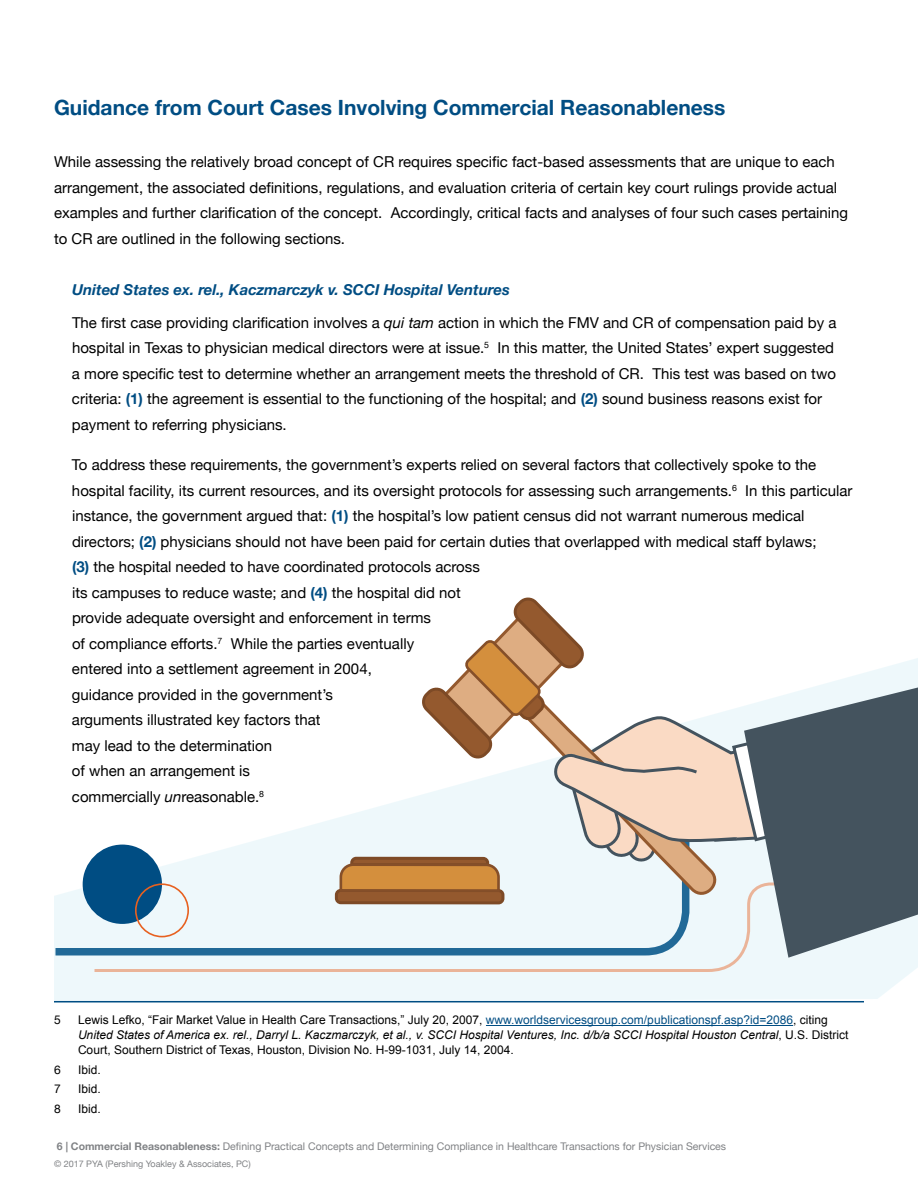
<style>
.page{position:relative;width:918px;height:1188px;background:#fff}
.page>*{position:absolute;margin:0;border:0;box-sizing:border-box;transform-origin:0 0}
.t1{font:700 21px "Helvetica Neue";color:#004d83}
.t2{font:15px/25.5px "Helvetica Neue";color:#000}
.t3{font:italic 700 15px "Helvetica Neue";color:#004d83}
.t4{font:12px/15px "Arial";color:#000}
.t5{font:12px "Helvetica Neue";color:#000}
.t6{font:10.5px "Helvetica Neue";color:#808285}
.t7{font:9px "Helvetica Neue";color:#808285}
.s1{font-style:italic}
.s2{font-weight:700;color:#004d83}
.s3{color:#004d83}
.s4{font-weight:700}
</style>
<div class="page">
<svg style="left:54px;top:658px;width:864px;height:345px"></svg>
<hr style="left:54px;top:1001px;width:810px;height:1px;background:#004d83">
<hr style="left:486px;top:1025px;width:307px;height:1px;background:#004d83">
<svg style="left:93px;top:870px;width:825px;height:103px;background:#dbe8ee"></svg>
<div style="left:336px;top:890px;width:167px;height:13px;background:#94592e;border-radius:4px"></div>
<div style="left:335px;top:889px;width:169px;height:15px;border:3px solid #7d4a26;border-radius:4px"></div>
<svg style="left:338px;top:597px;width:491px;height:296px"></svg>
<div style="left:83px;top:845px;width:79px;height:79px;background:#004d83;border-radius:50%"></div>
<div style="left:135px;top:883px;width:54px;height:54px;border:2px solid #e76120;border-radius:50%"></div>
<svg style="left:744px;top:687px;width:174px;height:271px;background:#6e7b83"></svg>
<h1 class="t1" style="left:54px;top:91px;width:673px">Guidance from Court Cases Involving Commercial Reasonableness</h1>
<p class="t2" style="left:54px;top:150px;width:796px">While assessing the relatively broad concept of CR requires specific fact-based assessments that are unique to each arrangement, the associated definitions, regulations, and evaluation criteria of certain key court rulings provide actual examples and further clarification of the concept. Accordingly, critical facts and analyses of four such cases pertaining to CR are outlined in the following sections.</p>
<p class="t3" style="left:72px;top:278px;width:439px">United States ex. rel., Kaczmarczyk v. SCCI Hospital Ventures</p>
<p class="t2" style="left:72px;top:311px;width:766px">The first case providing clarification involves a <span class="s1">qui tam</span> action in which the FMV and CR of compensation paid by a hospital in Texas to physician medical directors were at issue.<sup>5</sup> In this matter, the United States’ expert suggested a more specific test to determine whether an arrangement meets the threshold of CR. This test was based on two criteria: <span class="s2">(1)</span> the agreement is essential to the functioning of the hospital; and <span class="s2">(2)</span> sound business reasons exist for payment to referring physicians.</p>
<p class="t2" style="left:72px;top:453px;width:782px">To address these requirements, the government’s experts relied on several factors that collectively spoke to the hospital facility, its current resources, and its oversight protocols for assessing such arrangements.<sup>6</sup> In this particular instance, the government argued that: <span class="s2">(1)</span> the hospital’s low patient census did not warrant numerous medical directors; <span class="s2">(2)</span> physicians should not have been paid for certain duties that overlapped with medical staff bylaws;<br><span class="s2">(3)</span> the hospital needed to have coordinated protocols across<br>its campuses to reduce waste; and <span class="s2">(4)</span> the hospital did not<br>provide adequate oversight and enforcement in terms<br>of compliance efforts.<sup>7</sup> While the parties eventually<br>entered into a settlement agreement in 2004,<br>guidance provided in the government’s<br>arguments illustrated key factors that<br>may lead to the determination<br>of when an arrangement is<br>commercially <span class="s1">un</span>reasonable.<sup>8</sup></p>
<p class="t5" style="left:54px;top:1011px;width:8px">5</p>
<p class="t4" style="left:78px;top:1013px;width:772px">Lewis Lefko, “Fair Market Value in Health Care Transactions,” July 20, 2007, <span class="s3">www.worldservicesgroup.com/publicationspf.asp?id=2086</span>, citing<br><span class="s1">United States of America ex. rel., Darryl L. Kaczmarczyk, et al., v. SCCI Hospital Ventures, Inc. d/b/a SCCI Hospital Houston Central</span>, U.S. District<br>Court, Southern District of Texas, Houston, Division No. H-99-1031, July 14, 2004.</p>
<p class="t5" style="left:54px;top:1061px;width:8px">6</p>
<p class="t4" style="left:78px;top:1062px;width:24px">Ibid.</p>
<p class="t5" style="left:54px;top:1080px;width:8px">7</p>
<p class="t4" style="left:78px;top:1082px;width:24px">Ibid.</p>
<p class="t5" style="left:54px;top:1100px;width:8px">8</p>
<p class="t4" style="left:78px;top:1101px;width:24px">Ibid.</p>
<p class="t6" style="left:57px;top:1139px;width:671px"><span class="s4">6 | Commercial Reasonableness:</span> Defining Practical Concepts and Determining Compliance in Healthcare Transactions for Physician Services</p>
<p class="t7" style="left:54px;top:1158px;width:198px">© 2017 PYA (Pershing Yoakley &amp; Associates, PC)</p>
</div>
